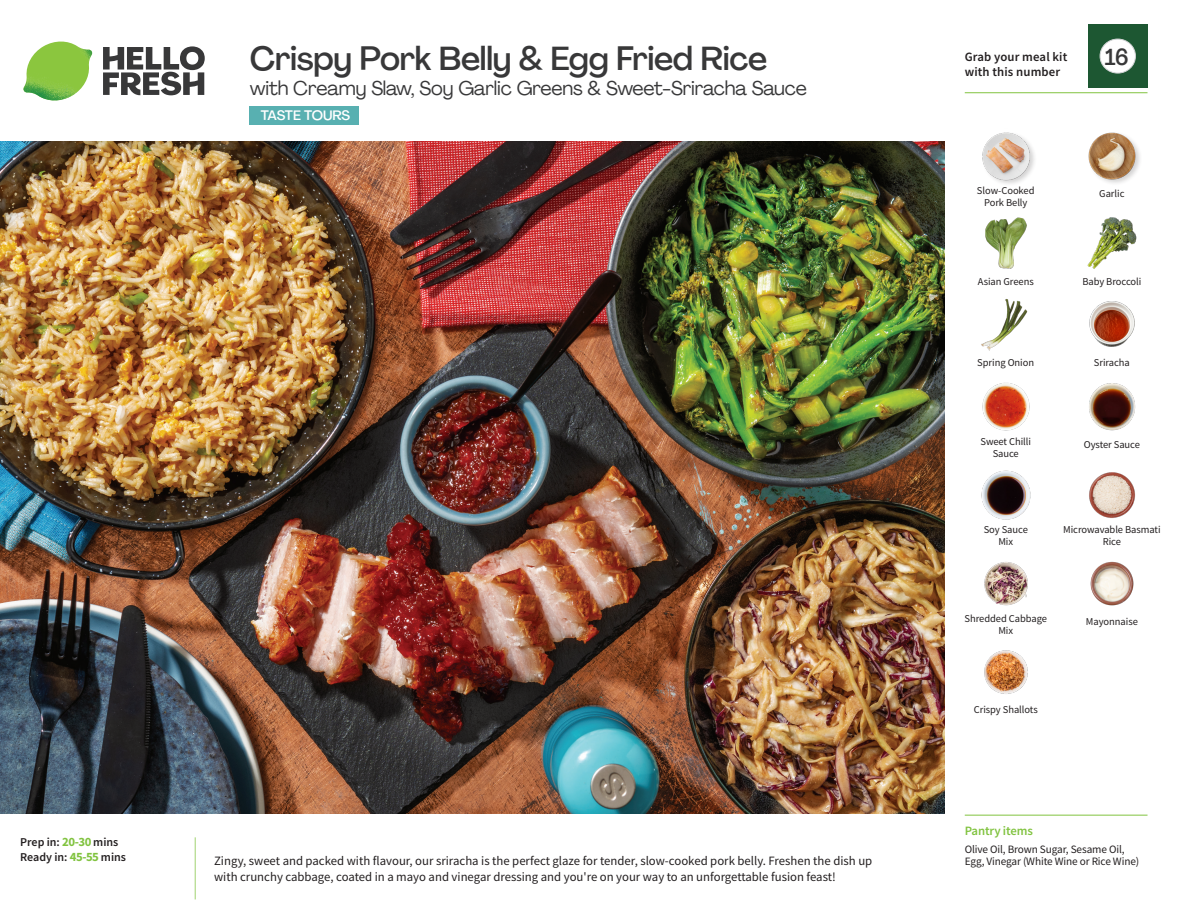
<style>
.page{position:relative;width:1188px;height:918px;background:#fff}
.page>*{position:absolute;margin:0;border:0;box-sizing:border-box;transform-origin:0 0}
._15_Titel_UK{font:500 33px "Agrandir";letter-spacing:-.015em;color:#383839}
._002_Label_Nr{font:500 22.8px "Agrandir";color:#383839;scale:.94 1}
._15_Titel_UK-2{font:19.5px "Agrandir";letter-spacing:-.01em;color:#383839}
.t1{font:500 13.5px "Agrandir";letter-spacing:-.02em;color:#fff}
.Step_6_Text_AU{font:12.75px/16.5px "Source Sans Pro";color:#231f20}
.t2{font:600 12.75px/15px "Source Sans Pro";letter-spacing:.01em;color:#231f20}
._04_Headers_Front{font:600 12.75px "Source Sans Pro";letter-spacing:-.01em;color:#81c340}
._04_Intro{font:600 12px "Source Sans Pro";color:#231f20}
._05_Pantry{font:11.25px/12px "Source Sans Pro";letter-spacing:-.01em;color:#231f20}
._18_FRONT_ingredients{font:10.5px/12px "Source Sans Pro";letter-spacing:-.005em;color:#231f20;text-align:center}
.s1{font-weight:700;font-size:12.75px;color:#81c340}
</style>
<div class="page">
<svg style="left:103px;top:46px;width:102px;height:49px"></svg>
<img style="left:23px;top:42px;width:69px;height:59px">
<div style="left:1088px;top:24px;width:60px;height:64px;background:#1d5732"></div>
<div style="left:1100px;top:39px;width:35px;height:34px;background:#fff;border-radius:50%"></div>
<div style="left:1100px;top:39px;width:36px;height:34px;border:1px solid #d1d2d4;border-radius:50%"></div>
<img style="left:0;top:142px;width:945px;height:672px">
<img style="left:1089px;top:301px;width:46px;height:46px">
<img style="left:1089px;top:383px;width:47px;height:48px">
<img style="left:982px;top:382px;width:48px;height:49px">
<img style="left:981px;top:470px;width:50px;height:50px">
<img style="left:1090px;top:561px;width:44px;height:45px">
<img style="left:984px;top:562px;width:44px;height:44px">
<img style="left:984px;top:650px;width:44px;height:44px">
<img style="left:981px;top:299px;width:47px;height:52px">
<img style="left:985px;top:217px;width:42px;height:52px">
<img style="left:1087px;top:217px;width:50px;height:52px">
<img style="left:982px;top:132px;width:52px;height:52px">
<img style="left:1088px;top:132px;width:52px;height:51px">
<img style="left:1089px;top:472px;width:46px;height:46px">
<hr style="left:965px;top:815px;width:183px;height:1px;background:#81c340">
<div style="left:250px;top:106px;width:109px;height:19px;background:#58b0b1"></div>
<hr style="left:965px;top:92px;width:183px;height:1px;background:#81c340">
<p class="_15_Titel_UK" style="left:250px;top:38px;width:519px">Crispy Pork Belly &amp; Egg Fried Rice</p>
<p class="_15_Titel_UK-2" style="left:250px;top:76px;width:559px">with Creamy Slaw, Soy Garlic Greens &amp; Sweet-Sriracha Sauce</p>
<p class="t1" style="left:261px;top:107px;width:91px">TASTE TOURS</p>
<p class="_04_Intro" style="left:20px;top:834px;width:100px">Prep in: <span class="s1">20-30</span> mins</p>
<p class="_04_Intro" style="left:20px;top:849px;width:107px">Ready in: <span class="s1">45-55</span> mins</p>
<p class="Step_6_Text_AU" style="left:214px;top:852px;width:660px">Zingy, sweet and packed with flavour, our sriracha is the perfect glaze for tender, slow-cooked pork belly. Freshen the dish up with crunchy cabbage, coated in a mayo and vinegar dressing and you're on your way to an unforgettable fusion feast!</p>
<p class="t2" style="left:965px;top:49px;width:104px">Grab your meal kit with this number</p>
<p class="_002_Label_Nr" style="left:1105px;top:43px;width:27px">16</p>
<p class="_18_FRONT_ingredients" style="left:977px;top:184px;width:59px">Slow-Cooked<br>Pork Belly</p>
<p class="_18_FRONT_ingredients" style="left:978px;top:275px;width:58px">Asian Greens</p>
<p class="_18_FRONT_ingredients" style="left:1099px;top:188px;width:27px">Garlic</p>
<p class="_18_FRONT_ingredients" style="left:1082px;top:275px;width:61px">Baby Broccoli</p>
<p class="_18_FRONT_ingredients" style="left:977px;top:356px;width:58px">Spring Onion</p>
<p class="_18_FRONT_ingredients" style="left:1094px;top:356px;width:37px">Sriracha</p>
<p class="_18_FRONT_ingredients" style="left:980px;top:435px;width:52px">Sweet Chilli<br>Sauce</p>
<p class="_18_FRONT_ingredients" style="left:984px;top:524px;width:46px">Soy Sauce<br>Mix</p>
<p class="_18_FRONT_ingredients" style="left:1084px;top:438px;width:58px">Oyster Sauce</p>
<p class="_18_FRONT_ingredients" style="left:1063px;top:524px;width:99px">Microwavable Basmati<br>Rice</p>
<p class="_18_FRONT_ingredients" style="left:965px;top:612px;width:84px">Shredded Cabbage</p>
<p class="_18_FRONT_ingredients" style="left:1086px;top:615px;width:53px">Mayonnaise</p>
<p class="_18_FRONT_ingredients" style="left:998px;top:624px;width:16px">Mix</p>
<p class="_18_FRONT_ingredients" style="left:974px;top:704px;width:65px">Crispy Shallots</p>
<p class="_04_Headers_Front" style="left:965px;top:822px;width:70px">Pantry items</p>
<p class="_05_Pantry" style="left:965px;top:843px;width:176px">Olive Oil, Brown Sugar, Sesame Oil,<br>Egg, Vinegar (White Wine or Rice Wine)</p>
</div>
